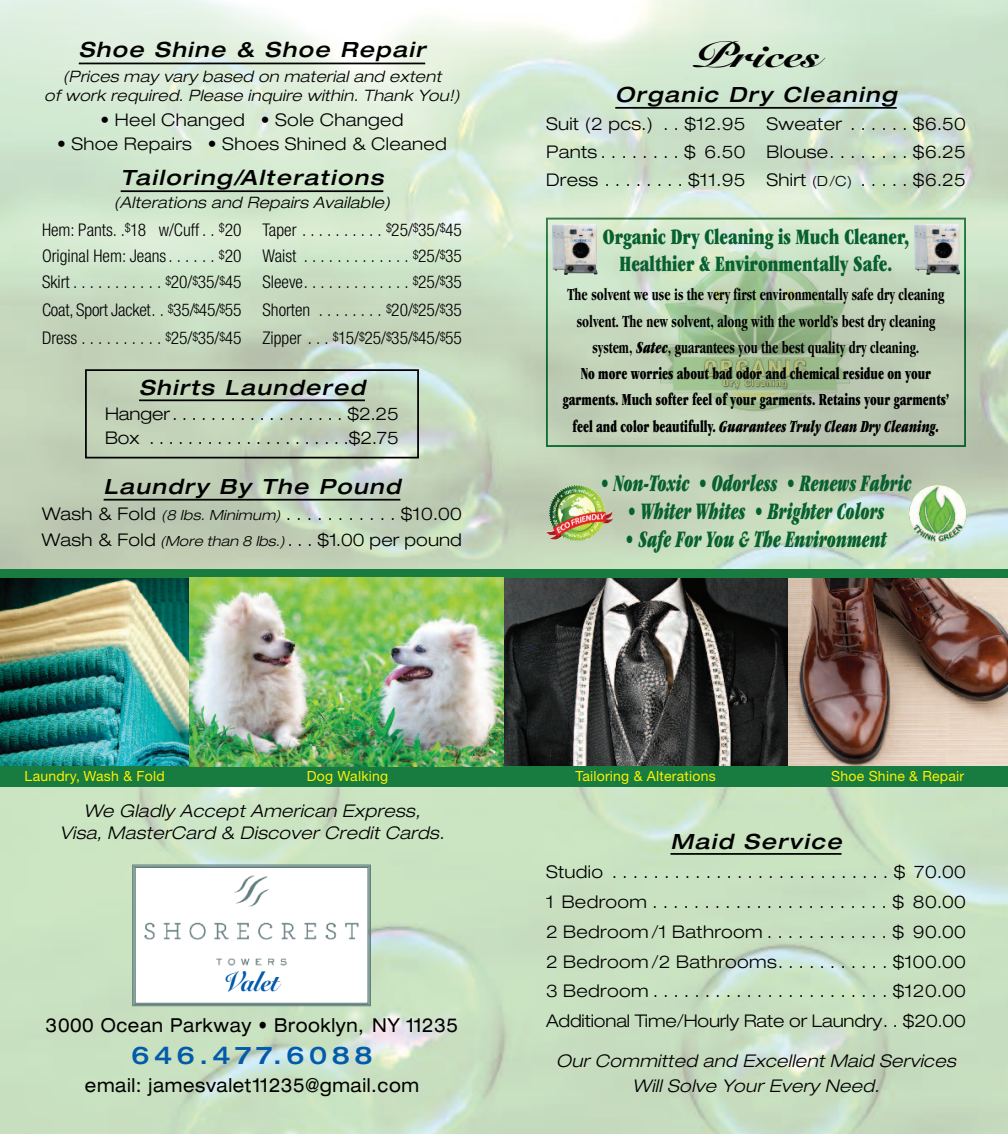
<style>
.page{position:relative;width:1008px;height:1134px;background:#fff}
.page>*{position:absolute;margin:0;border:0;box-sizing:border-box;transform-origin:0 0}
.t1{font:35px "Snell Roundhand Black Script";color:#000;scale:1.25 1}
.t2{font:28px "Snell Roundhand Black Script";color:#015aaa;scale:.85 1}
.t3{font:italic ultra-condensed 24.5px "Garamond";color:#07602f;scale:.73 1}
.t4{font:500 expanded 24.5px "Helvetica Neue";letter-spacing:.185em;color:#015aaa}
.t5{font:ultra-condensed 22.75px/26.2px "Garamond";color:#07602f;text-align:center;scale:.85 1}
.t6{font:italic 500 expanded 21px "Helvetica Neue";letter-spacing:.075em;color:#000}
.t7{font:expanded 19.25px "Helvetica Neue";letter-spacing:.035em;color:#000;scale:.9 1}
.t8{font:300 expanded 17.5px/29.8px "Helvetica Neue";letter-spacing:.02em;color:#000;text-align:justify}
.t9{font:700 condensed 17.5px/26.2px "Garamond";color:#000;text-align:center;scale:.8 1}
.t10{font:300 condensed 17.5px/26.2px "Helvetica Neue";color:#000;text-align:justify}
.t11{font:italic 300 expanded 17.5px/24.5px "Helvetica Neue";letter-spacing:.02em;color:#000;text-align:center}
.t12{font:300 expanded 17.5px/24.5px "Helvetica Neue";color:#000}
.t13{font:italic 300 expanded 15.75px/19.2px "Helvetica Neue";letter-spacing:.02em;color:#000;text-align:center}
.t14{font:14px "Helvetica Neue";letter-spacing:.015em;color:#fff101}
.s1{font-style:italic;font-size:14px}
.s2{font-size:14px}
.s3{font-weight:400;font-style:italic;font-stretch:ultra-condensed}
.s4{font-weight:400;font-stretch:ultra-condensed}
</style>
<div class="page">
<img style="left:0;top:0;width:1008px;height:1134px">
<img style="left:546px;top:218px;width:420px;height:229px">
<img style="left:661px;top:251px;width:188px;height:168px">
<div style="left:85px;top:369px;width:334px;height:89px;border:2px solid #000"></div>
<hr style="left:139px;top:399px;width:226px;height:2px;background:#000">
<hr style="left:615px;top:107px;width:282px;height:2px;background:#000">
<hr style="left:79px;top:63px;width:346px;height:1px;background:#000">
<hr style="left:121px;top:190px;width:262px;height:2px;background:#000">
<hr style="left:104px;top:499px;width:296px;height:2px;background:#000">
<img style="left:552px;top:224px;width:46px;height:51px">
<img style="left:914px;top:224px;width:46px;height:51px">
<img style="left:546px;top:484px;width:67px;height:58px">
<img style="left:909px;top:485px;width:58px;height:57px">
<hr style="left:670px;top:853px;width:172px;height:2px;background:#000">
<img style="left:0;top:577px;width:1008px;height:189px">
<div style="left:0;top:766px;width:1008px;height:21px;background:#187c40"></div>
<div style="left:0;top:569px;width:1008px;height:8px;background:#187c40"></div>
<div style="left:136px;top:868px;width:231px;height:135px;background:#fff"></div>
<div style="left:132px;top:865px;width:239px;height:141px;border:1px solid #607c7e"></div>
<div style="left:134px;top:866px;width:235px;height:139px;border:1px solid #607c7e"></div>
<div style="left:135px;top:867px;width:233px;height:137px;border:1px solid #607c7e"></div>
<img style="left:144px;top:875px;width:215px;height:91px">
<p class="t6" style="left:79px;top:42px;width:348px">Shoe Shine &amp; Shoe Repair</p>
<p class="t13" style="left:44px;top:68px;width:417px">(Prices may vary based on material and extent<br>of work required. Please inquire within. Thank You!)</p>
<p class="t8" style="left:100px;top:106px;width:305px">• Heel Changed • Sole Changed</p>
<p class="t8" style="left:57px;top:131px;width:391px">• Shoe Repairs • Shoes Shined &amp; Cleaned</p>
<p class="t6" style="left:121px;top:170px;width:264px">Tailoring/Alterations</p>
<p class="t13" style="left:114px;top:194px;width:278px">(Alterations and Repairs Available)</p>
<p class="t10" style="left:42px;top:218px;width:422px">Hem: Pants. .<sup>$</sup>18 w/Cuff . . <sup>$</sup>20 Taper . . . . . . . . . . <sup>$</sup>25/<sup>$</sup>35/<sup>$</sup>45<br>Original Hem: Jeans. . . . . . <sup>$</sup>20 Waist . . . . . . . . . . . . . <sup>$</sup>25/<sup>$</sup>35<br>Skirt . . . . . . . . . . . <sup>$</sup>20/<sup>$</sup>35/<sup>$</sup>45 Sleeve. . . . . . . . . . . . . <sup>$</sup>25/<sup>$</sup>35</p>
<p class="t10" style="left:42px;top:298px;width:422px;line-height:28px">Coat, Sport Jacket. . <sup>$</sup>35/<sup>$</sup>45/<sup>$</sup>55 Shorten . . . . . . . . <sup>$</sup>20/<sup>$</sup>25/<sup>$</sup>35<br>Dress . . . . . . . . . . <sup>$</sup>25/<sup>$</sup>35/<sup>$</sup>45 Zipper . . . <sup>$</sup>15/<sup>$</sup>25/<sup>$</sup>35/<sup>$</sup>45/<sup>$</sup>55</p>
<p class="t6" style="left:139px;top:380px;width:227px">Shirts Laundered</p>
<p class="t12" style="left:105px;top:403px;width:296px">Hanger. . . . . . . . . . . . . . . . . . $2.25<br>Box . . . . . . . . . . . . . . . . . . . . .$2.75</p>
<p class="t6" style="left:104px;top:479px;width:298px">Laundry By The Pound</p>
<p class="t8" style="left:42px;top:502px;width:422px;line-height:26.2px">Wash &amp; Fold <span class="s1">(8 lbs. Minimum)</span> . . . . . . . . . . . $10.00<br>Wash &amp; Fold <span class="s1">(More than 8 lbs.)</span> . . . $1.00 per pound</p>
<h1 class="t1" style="left:692px;top:42px;width:105px">Prices</h1>
<p class="t6" style="left:615px;top:87px;width:283px">Organic Dry Cleaning</p>
<p class="t8" style="left:546px;top:111px;width:422px;line-height:28px">Suit (2 pcs.) . . $12.95 Sweater . . . . . . $6.50<br>Pants . . . . . . . . $ 6.50 Blouse. . . . . . . . $6.25<br>Dress . . . . . . . . $11.95 Shirt <span class="s2">(D/C)</span> . . . . . $6.25</p>
<h3 class="t5" style="left:603px;top:226px;width:362px">Organic Dry Cleaning is Much Cleaner,<br>Healthier &amp; Environmentally Safe.</h3>
<p class="t9" style="left:563px;top:283px;width:484px">The solvent we use is the very first environmentally safe dry cleaning solvent. The new solvent, along with the world’s best dry cleaning system, <span class="s3">Satec</span>, guarantees you the best quality dry cleaning.<br><span class="s4">No more worries about bad odor and chemical residue on your garments. Much softer feel of your garments. Retains your garments’ feel and color beautifully.</span> <span class="s3">Guarantees Truly Clean Dry Cleaning.</span></p>
<h3 class="t3" style="left:600px;top:475px;width:428px">• Non-Toxic • Odorless • Renews Fabric</h3>
<h3 class="t3" style="left:627px;top:503px;width:354px">• Whiter Whites • Brighter Colors</h3>
<h3 class="t3" style="left:625px;top:531px;width:360px">• Safe For You &amp; The Environment</h3>
<p class="t14" style="left:25px;top:771px;width:142px">Laundry, Wash &amp; Fold</p>
<p class="t14" style="left:307px;top:771px;width:83px">Dog Walking</p>
<p class="t14" style="left:576px;top:771px;width:142px">Tailoring &amp; Alterations</p>
<p class="t14" style="left:831px;top:771px;width:135px">Shoe Shine &amp; Repair</p>
<p class="t11" style="left:60px;top:801px;width:386px;line-height:22.8px">We Gladly Accept American Express,<br>Visa, MasterCard &amp; Discover Credit Cards.</p>
<h2 class="t2" style="left:224px;top:971px;width:66px">Valet</h2>
<p class="t7" style="left:46px;top:1018px;width:460px">3000 Ocean Parkway • Brooklyn, NY 11235</p>
<h3 class="t4" style="left:131px;top:1046px;width:243px">646.477.6088</h3>
<p class="t7" style="left:85px;top:1078px;width:373px">email: jamesvalet11235@gmail.com</p>
<p class="t6" style="left:670px;top:834px;width:173px">Maid Service</p>
<p class="t8" style="left:546px;top:859px;width:422px">Studio . . . . . . . . . . . . . . . . . . . . . . . . . . . $ 70.00<br>1 Bedroom . . . . . . . . . . . . . . . . . . . . . . . $ 80.00<br>2 Bedroom/1 Bathroom . . . . . . . . . . . . $ 90.00<br>2 Bedroom/2 Bathrooms. . . . . . . . . . . $100.00<br>3 Bedroom . . . . . . . . . . . . . . . . . . . . . . . $120.00<br>Additional Time/Hourly Rate or Laundry. . $20.00</p>
<p class="t11" style="left:556px;top:1051px;width:401px">Our Committed and Excellent Maid Services<br>Will Solve Your Every Need.</p>
</div>
